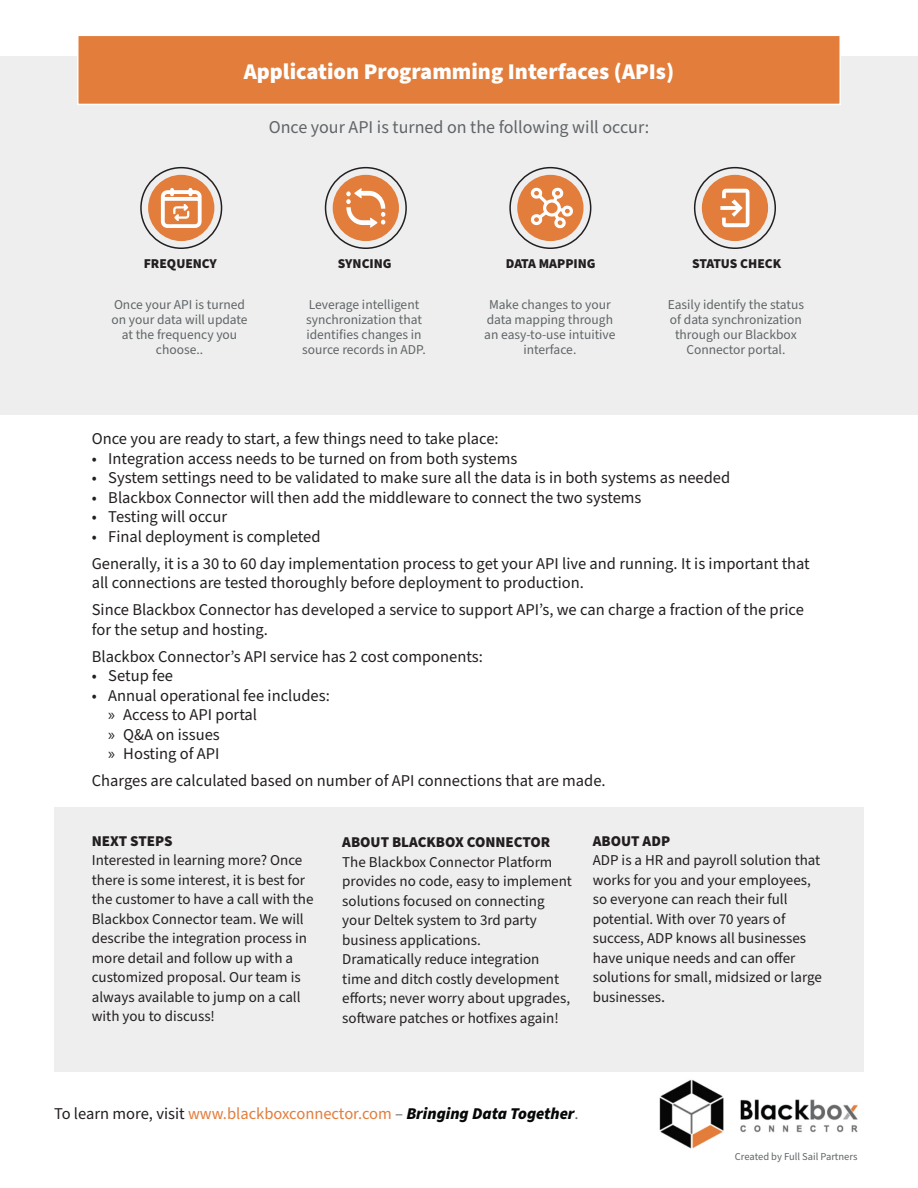
<style>
.page{position:relative;width:918px;height:1188px;background:#fff}
.page>*{position:absolute;margin:0;border:0;box-sizing:border-box;transform-origin:0 0}
.t1{font:900 22.5px "Source Sans Pro";color:#fff}
.t2{font:18px "Source Sans Pro";color:#606567}
.t3{font:16.5px/19.5px "Source Sans Pro";color:#231f20}
.t4{font:16.5px "Source Sans Pro";color:#e37d3b}
.t5{font:15px/19.5px "Source Sans Pro";color:#231f20}
.t6{font:900 15px "Source Sans Pro";color:#231f20}
.t7{font:13.5px/15px "Source Sans Pro";color:#606567;text-align:center}
.t8{font:900 13.5px "Source Sans Pro";color:#231f20}
.t9{font:10.5px "Source Sans Pro";color:#606567}
.s1{font-family:"Myriad Pro"}
.s2{font-size:16.5px}
.s3{color:#231f20}
.s4{color:#606567}
.s5{font-weight:900;font-style:italic;color:#060707}
</style>
<div class="page">
<div style="left:0;top:56px;width:918px;height:359px;background:#eee"></div>
<div style="left:77px;top:35px;width:764px;height:70px;background:#e37d3b;border:2px solid #fff"></div>
<div style="left:140px;top:167px;width:82px;height:82px;border:2px solid #231f20;border-radius:50%"></div>
<div style="left:148px;top:175px;width:66px;height:66px;background:#e37d3b;border-radius:50%"></div>
<div style="left:509px;top:167px;width:82px;height:82px;border:2px solid #231f20;border-radius:50%"></div>
<div style="left:517px;top:175px;width:67px;height:66px;background:#e37d3b;border-radius:50%"></div>
<div style="left:694px;top:167px;width:82px;height:82px;border:2px solid #231f20;border-radius:50%"></div>
<div style="left:702px;top:175px;width:66px;height:66px;background:#e37d3b;border-radius:50%"></div>
<svg style="left:160px;top:188px;width:42px;height:40px"></svg>
<div style="left:325px;top:167px;width:82px;height:82px;border:2px solid #231f20;border-radius:50%"></div>
<div style="left:333px;top:175px;width:66px;height:66px;background:#e37d3b;border-radius:50%"></div>
<svg style="left:346px;top:188px;width:39px;height:40px"></svg>
<svg style="left:720px;top:189px;width:30px;height:38px"></svg>
<div style="left:54px;top:807px;width:810px;height:264px;background:#eee"></div>
<img style="left:659px;top:1079px;width:199px;height:70px">
<svg style="left:530px;top:187px;width:43px;height:42px"></svg>
<p class="t1" style="left:244px;top:56px;width:432px">Application Programming Interfaces (APIs)</p>
<p class="t2" style="left:269px;top:115px;width:382px">Once your API is turned on the following will occur:</p>
<p class="t8" style="left:144px;top:254px;width:75px">FREQUENCY</p>
<p class="t8" style="left:338px;top:254px;width:55px">SYNCING</p>
<p class="t7" style="left:111px;top:298px;width:138px">Once your API is turned on your data will update at the frequency you choose..</p>
<p class="t7" style="left:302px;top:298px;width:125px">Leverage intelligent synchronization that identifies changes in source records in ADP.</p>
<p class="t8" style="left:506px;top:254px;width:91px">DATA MAPPING</p>
<p class="t8" style="left:692px;top:254px;width:91px">STATUS CHECK</p>
<p class="t7" style="left:484px;top:298px;width:133px">Make changes to your data mapping through an easy-to-use intuitive interface.</p>
<p class="t7" style="left:668px;top:298px;width:138px">Easily identify the status of data synchronization through our Blackbox<br>Connector portal.</p>
<p class="t3" style="left:92px;top:429px;width:408px">Once you are ready to start, a few things need to take place:</p>
<p class="t3" style="left:92px;top:449px;width:427px">• Integration access needs to be turned on from both systems</p>
<p class="t3" style="left:92px;top:468px;width:640px">• System settings need to be validated to make sure all the data is in both systems as needed</p>
<p class="t3" style="left:92px;top:488px;width:551px">• Blackbox Connector will then add the middleware to connect the two systems</p>
<p class="t3" style="left:92px;top:507px;width:137px">• Testing will occur</p>
<p class="t3" style="left:92px;top:527px;width:230px">• Final deployment is completed</p>
<p class="t3" style="left:92px;top:554px;width:720px">Generally, it is a 30 to 60 day implementation process to get your API live and running. It is important that all connections are tested thoroughly before deployment to production.</p>
<p class="t3" style="left:92px;top:600px;width:714px">Since Blackbox Connector has developed a service to support API’s, we can charge a fraction of the price for the setup and hosting.</p>
<p class="t3" style="left:92px;top:647px;width:393px">Blackbox Connector’s API service has 2 cost components:</p>
<p class="t3" style="left:92px;top:666px;width:83px">• Setup fee</p>
<p class="t3" style="left:92px;top:686px;width:240px">• Annual operational fee includes:</p>
<p class="t3" style="left:108px;top:705px;width:150px"><span class="s1">»</span> Access to API portal</p>
<p class="t3" style="left:108px;top:725px;width:113px"><span class="s1">»</span> Q&amp;A on issues</p>
<p class="t3" style="left:108px;top:744px;width:113px"><span class="s1">»</span> Hosting of API</p>
<p class="t3" style="left:92px;top:771px;width:515px">Charges are calculated based on number of API connections that are made.</p>
<p class="t6" style="left:92px;top:830px;width:82px">NEXT STEPS</p>
<p class="t5" style="left:92px;top:851px;width:223px">Interested in learning more? Once there is some interest, it is best for the customer to have a call with the<br>Blackbox Connector team. We will describe the integration process in more detail and follow up with a customized proposal. Our team is always available to jump on a call with you to discuss!</p>
<p class="t6" style="left:342px;top:832px;width:210px">ABOUT BLACKBOX CONNECTOR</p>
<p class="t5" style="left:342px;top:853px;width:231px">The Blackbox Connector Platform provides no code, easy to implement solutions focused on connecting your Deltek system to 3rd party business applications.</p>
<p class="t5" style="left:342px;top:950px;width:229px">Dramatically reduce integration time and ditch costly development efforts; never worry about upgrades, software patches or hotfixes again!</p>
<p class="t6" style="left:593px;top:830px;width:79px">ABOUT ADP</p>
<p class="t5" style="left:593px;top:851px;width:231px">ADP is a HR and payroll solution that works for you and your employees, so everyone can reach their full potential. With over 70 years of success, ADP knows all businesses have unique needs and can offer solutions for small, midsized or large businesses<span class="s2">.</span></p>
<p class="t4" style="left:54px;top:1103px;width:526px"><span class="s3">To learn more, visit</span> www.blackboxconnector.com <span class="s4">–</span> <span class="s5">Bringing Data Together</span><span class="s4">.</span></p>
<p class="t9" style="left:735px;top:1149px;width:124px">Created by Full Sail Partners</p>
</div>
